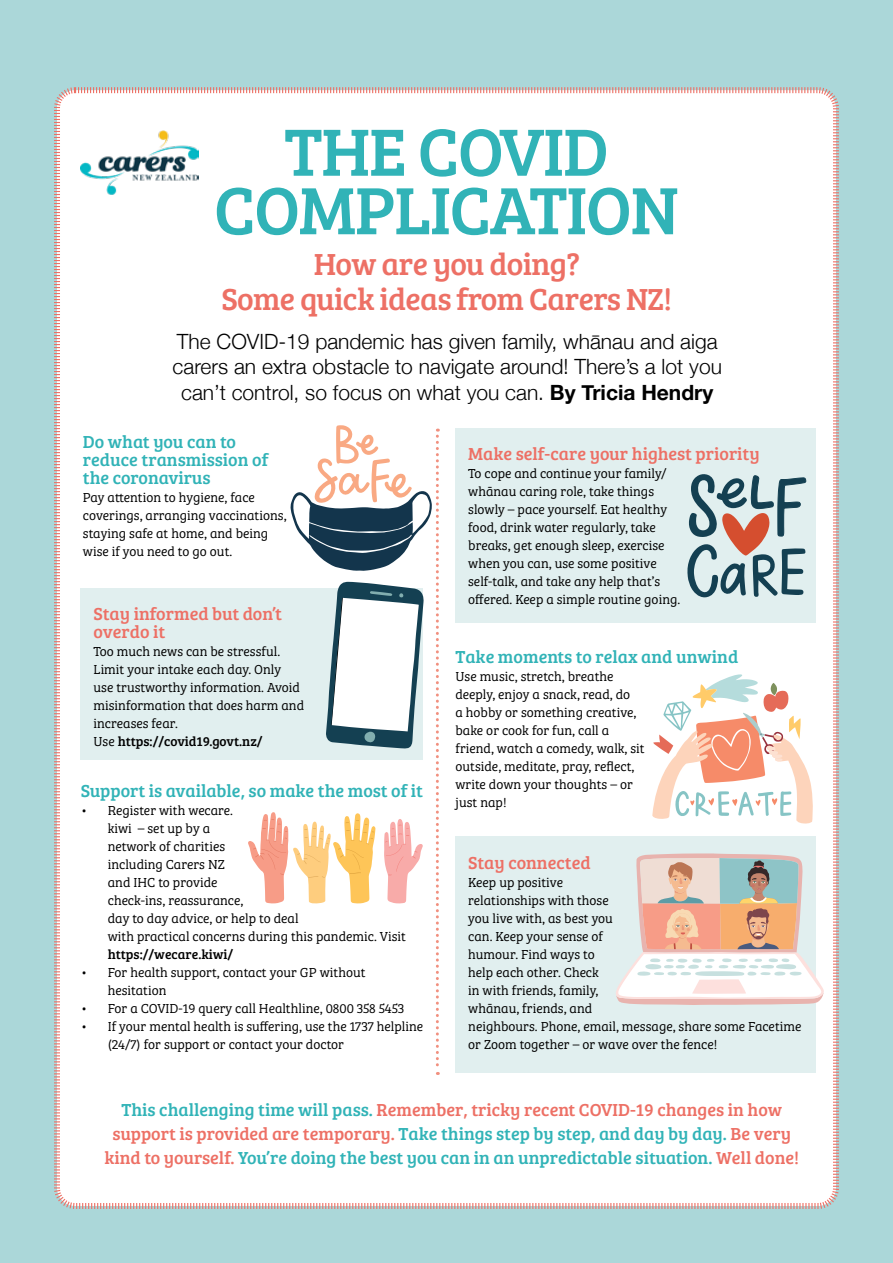
<style>
.page{position:relative;width:893px;height:1263px;background:#abd7d9}
.page>*{position:absolute;margin:0;border:0;box-sizing:border-box;transform-origin:0 0}
.t1{font:69px/58.5px "Bree Serif";letter-spacing:-.02em;color:#31b3b7;text-align:center}
.t2{font:31.5px/34.5px "Bree Serif";letter-spacing:-.02em;color:#ed7065;text-align:center}
.t3{font:300 21px/25.5px "Helvetica Neue";color:#000;text-align:center}
.t4{font:18px/18px "Bree Serif";color:#31b3b7}
.t5{font:18px/18px "Bree Serif";color:#ed7065}
.t6{font:300 13.5px/18px "Bree Serif";color:#000}
.t7{font:13.5px "Bree Serif";color:#000}
.s1{font-weight:700}
.s2{font-weight:400}
.s3{color:#ed7065}
</style>
<div class="page">
<div style="left:54px;top:87px;width:785px;height:1122px;background:#fff"></div>
<div style="left:81px;top:588px;width:342px;height:172px;background:#e1efef"></div>
<div style="left:455px;top:428px;width:361px;height:195px;background:#e1efef"></div>
<div style="left:455px;top:837px;width:361px;height:236px;background:#e1efef"></div>
<img style="left:81px;top:119px;width:117px;height:87px">
<svg style="left:687px;top:474px;width:119px;height:124px"></svg>
<svg style="left:652px;top:674px;width:162px;height:150px;background:#f3e0d6"></svg>
<svg style="left:616px;top:853px;width:208px;height:152px"></svg>
<svg style="left:248px;top:425px;width:191px;height:650px;background:#e7e6e4"></svg>
<h1 class="t1" style="left:214px;top:119px;width:466px">THE COVID<br>COMPLICATION</h1>
<h2 class="t2" style="left:221px;top:245px;width:452px">How are you doing?<br>Some quick ideas from Carers NZ!</h2>
<h3 class="t3" style="left:173px;top:327px;width:551px">The COVID-19 pandemic has given family, whānau and aiga carers an extra obstacle to navigate around! There’s a lot you can’t control, so focus on what you can. <span class="s1">By Tricia Hendry</span></h3>
<h3 class="t4" style="left:83px;top:432px;width:187px">Do what you can to reduce transmission of the coronavirus</h3>
<p class="t6" style="left:83px;top:488px;width:205px">Pay attention to hygiene, face coverings, arranging vaccinations, staying safe at home, and being wise if you need to go out.</p>
<h3 class="t5" style="left:468px;top:444px;width:293px">Make self-care your highest priority</h3>
<p class="t6" style="left:468px;top:464px;width:214px">To cope and continue your family/ whānau caring role, take things slowly – pace yourself. Eat healthy food, drink water regularly, take breaks, get enough sleep, exercise when you can, use some positive self-talk, and take any help that’s offered. Keep a simple routine going.</p>
<h3 class="t5" style="left:94px;top:604px;width:190px">Stay informed but don’t overdo it</h3>
<p class="t6" style="left:94px;top:642px;width:212px">Too much news can be stressful.<br>Limit your intake each day. Only use trustworthy information. Avoid misinformation that does harm and increases fear.<br>Use <span class="s2">https://covid19.govt.nz/</span></p>
<h3 class="t4" style="left:81px;top:781px;width:344px">Support is available, so make the most of it</h3>
<p class="t6" style="left:108px;top:801px;width:300px;text-indent:-27px">• Register with wecare.<br>kiwi – set up by a<br>network of charities<br>including Carers NZ<br>and IHC to provide<br>check-ins, reassurance,<br>day to day advice, or help to deal<br>with practical concerns during this pandemic. Visit</p>
<p class="t7" style="left:108px;top:944px;width:127px">https://wecare.kiwi/</p>
<p class="t6" style="left:108px;top:962px;width:259px;text-indent:-27px">• For health support, contact your GP without hesitation</p>
<p class="t6" style="left:81px;top:998px;width:325px">• For a COVID-19 query call Healthline, 0800 358 5453</p>
<p class="t6" style="left:108px;top:1016px;width:317px;text-indent:-27px">• If your mental health is suffering, use the 1737 helpline (24/7) for support or contact your doctor</p>
<h3 class="t4" style="left:455px;top:646px;width:284px">Take moments to relax and unwind</h3>
<p class="t6" style="left:455px;top:666px;width:191px">Use music, stretch, breathe deeply, enjoy a snack, read, do<br>a hobby or something creative, bake or cook for fun, call a friend, watch a comedy, walk, sit outside, meditate, pray, reflect, write down your thoughts – or just nap!</p>
<h3 class="t5" style="left:468px;top:853px;width:124px">Stay connected</h3>
<p class="t6" style="left:468px;top:873px;width:335px">Keep up positive<br>relationships with those<br>you live with, as best you<br>can. Keep your sense of<br>humour. Find ways to<br>help each other. Check<br>in with friends, family,<br>whānau, friends, and<br>neighbours. Phone, email, message, share some Facetime or Zoom together – or wave over the fence!</p>
<p class="t4" style="left:104px;top:1096px;width:696px;line-height:24px;text-align:center">This challenging time will pass. <span class="s3">Remember, tricky recent COVID-19 changes in how support is provided are temporary.</span> Take things step by step, and day by day. <span class="s3">Be very kind to yourself.</span> You’re doing the best you can in an unpredictable situation. <span class="s3">Well done!</span></p>
</div>
